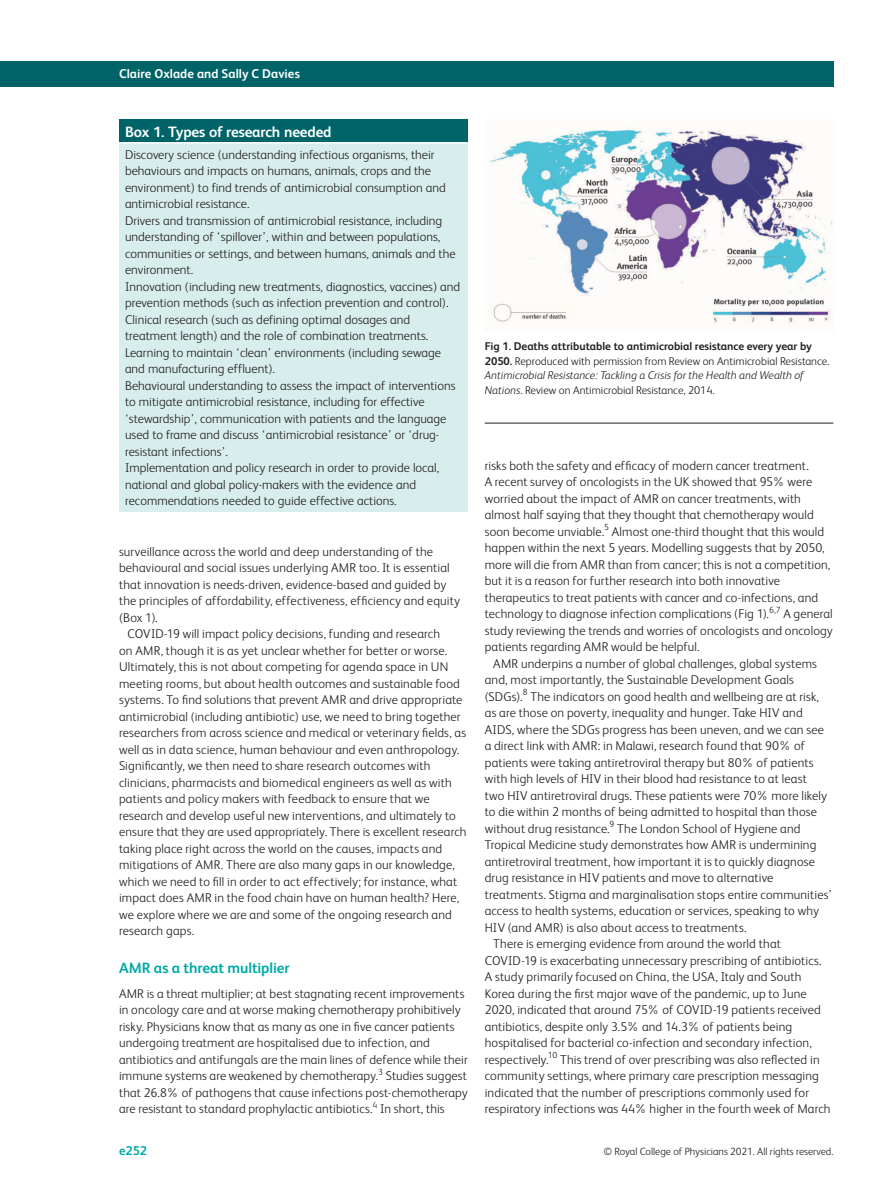
<style>
.page{position:relative;width:893px;height:1191px;background:#fff}
.page>*{position:absolute;margin:0;border:0;box-sizing:border-box;transform-origin:0 0}
.table-wrap_caption_P{font:700 15px "FS Albert";letter-spacing:-.01em;color:#fff}
.body_H1{font:700 15px "FS Albert";letter-spacing:-.01em;color:#00a9a7}
.body_sec_P_Indent{font:300 12.75px/16.5px "FS Albert";letter-spacing:.01em;color:#231f20}
.body_sec_P_noIndent{font:300 12.75px/16.5px "FS Albert";letter-spacing:.01em;color:#231f20}
.tbody_left{font:300 12.75px/16.5px "FS Albert";color:#231f20}
.t1{font:700 12.75px "FS Albert";letter-spacing:.005em;color:#fff}
.t2{font:700 12.75px "FS Albert";color:#00a9a7}
.fig_caption_P_noInde{font:300 11.25px/14.7px "FS Albert";color:#231f20}
.t3{font:300 10.5px "FS Albert";color:#231f20}
.body_sec_P_noIndent-2{font:300 8.85px "FS Albert";color:#231f20}
.body_sec_P_Indent-2{font:300 8.85px "FS Albert";color:#231f20}
.s1{font-weight:700}
.s2{font-style:italic}
</style>
<div class="page">
<div style="left:0;top:62px;width:833px;height:25px;background:#006368"></div>
<div style="left:119px;top:119px;width:349px;height:24px;background:#006368"></div>
<div style="left:119px;top:143px;width:349px;height:368px;background:#d8eeed"></div>
<hr style="left:119px;top:142px;width:349px;height:2px;background:#fff">
<hr style="left:485px;top:423px;width:348px;height:1px;background:#231f20">
<img style="left:489px;top:126px;width:345px;height:198px">
<p class="t1" style="left:119px;top:66px;width:182px">Claire Oxlade and Sally C Davies</p>
<p class="table-wrap_caption_P" style="left:125px;top:123px;width:208px">Box 1. Types of research needed</p>
<p class="tbody_left" style="left:125px;top:146px;width:322px">Discovery science (understanding infectious organisms, their behaviours and impacts on humans, animals, crops and the environment) to find trends of antimicrobial consumption and antimicrobial resistance.</p>
<p class="tbody_left" style="left:125px;top:212px;width:332px">Drivers and transmission of antimicrobial resistance, including understanding of ‘spillover’, within and between populations, communities or settings, and between humans, animals and the environment.</p>
<p class="tbody_left" style="left:125px;top:278px;width:337px">Innovation (including new treatments, diagnostics, vaccines) and prevention methods (such as infection prevention and control).</p>
<p class="tbody_left" style="left:125px;top:311px;width:305px">Clinical research (such as defining optimal dosages and treatment length) and the role of combination treatments.</p>
<p class="tbody_left" style="left:125px;top:344px;width:318px">Learning to maintain ‘clean’ environments (including sewage and manufacturing effluent).</p>
<p class="tbody_left" style="left:125px;top:377px;width:332px">Behavioural understanding to assess the impact of interventions to mitigate antimicrobial resistance, including for effective ‘stewardship’, communication with patients and the language used to frame and discuss ‘antimicrobial resistance’ or ‘drug&shy;resistant infections’.</p>
<p class="tbody_left" style="left:125px;top:460px;width:316px">Implementation and policy research in order to provide local, national and global policy-makers with the evidence and recommendations needed to guide effective actions.</p>
<p class="body_sec_P_Indent" style="left:119px;top:543px;width:342px">surveillance across the world and deep understanding of the behavioural and social issues underlying AMR too. It is essential that innovation is needs-driven, evidence-based and guided by the principles of affordability, effectiveness, efficiency and equity (Box 1).</p>
<p class="body_sec_P_Indent" style="left:119px;top:625px;width:349px;text-indent:9px">COVID-19 will impact policy decisions, funding and research<br>on AMR, though it is as yet unclear whether for better or worse.<br>Ultimately, this is not about competing for agenda space in UN meeting rooms, but about health outcomes and sustainable food systems. To find solutions that prevent AMR and drive appropriate antimicrobial (including antibiotic) use, we need to bring together researchers from across science and medical or veterinary fields, as well as in data science, human behaviour and even anthropology.<br>Significantly, we then need to share research outcomes with clinicians, pharmacists and biomedical engineers as well as with patients and policy makers with feedback to ensure that we research and develop useful new interventions, and ultimately to ensure that they are used appropriately. There is excellent research taking place right across the world on the causes, impacts and mitigations of AMR. There are also many gaps in our knowledge, which we need to fill in order to act effectively; for instance, what impact does AMR in the food chain have on human health? Here, we explore where we are and some of the ongoing research and research gaps.</p>
<p class="body_H1" style="left:119px;top:959px;width:172px">AMR as a threat multiplier</p>
<p class="body_sec_P_noIndent" style="left:119px;top:985px;width:350px">AMR is a threat multiplier; at best stagnating recent improvements in oncology care and at worse making chemotherapy prohibitively risky. Physicians know that as many as one in five cancer patients undergoing treatment are hospitalised due to infection, and antibiotics and antifungals are the main lines of defence while their immune systems are weakened by chemotherapy.</p>
<p class="body_sec_P_noIndent-2" style="left:378px;top:1066px;width:6px">3</p>
<p class="body_sec_P_noIndent" style="left:119px;top:1067px;width:350px;text-align:justify;text-indent:267px">Studies suggest that 26.8% of pathogens that cause infections post-chemotherapy are resistant to standard prophylactic antibiotics.<sup>4</sup> In short, this</p>
<p class="fig_caption_P_noInde" style="left:485px;top:339px;width:346px"><span class="s1">Fig 1. Deaths attributable to antimicrobial resistance every year by 2050.</span> Reproduced with permission from Review on Antimicrobial Resistance.<br><span class="s2">Antimicrobial Resistance: Tackling a Crisis for the Health and Wealth of Nations</span>. Review on Antimicrobial Resistance, 2014.</p>
<p class="body_sec_P_noIndent" style="left:485px;top:457px;width:330px">risks both the safety and efficacy of modern cancer treatment.<br>A recent survey of oncologists in the UK showed that 95% were worried about the impact of AMR on cancer treatments, with almost half saying that they thought that chemotherapy would soon become unviable.</p>
<p class="body_sec_P_noIndent-2" style="left:604px;top:522px;width:6px">5</p>
<p class="body_sec_P_noIndent" style="left:485px;top:523px;width:347px;text-indent:127px">Almost one-third thought that this would happen within the next 5 years. Modelling suggests that by 2050, more will die from AMR than from cancer; this is not a competition, but it is a reason for further research into both innovative therapeutics to treat patients with cancer and co-infections, and technology to diagnose infection complications (Fig 1).</p>
<p class="body_sec_P_noIndent-2" style="left:769px;top:604px;width:13px">6,7</p>
<p class="body_sec_P_noIndent" style="left:485px;top:605px;width:350px;text-align:justify;text-indent:299px">A general study reviewing the trends and worries of oncologists and oncology patients regarding AMR would be helpful.</p>
<p class="body_sec_P_Indent" style="left:485px;top:655px;width:334px;text-indent:9px">AMR underpins a number of global challenges, global systems and, most importantly, the Sustainable Development Goals (SDGs).</p>
<p class="body_sec_P_Indent-2" style="left:523px;top:687px;width:6px">8</p>
<p class="body_sec_P_Indent" style="left:485px;top:688px;width:349px;text-indent:46px">The indicators on good health and wellbeing are at risk, as are those on poverty, inequality and hunger. Take HIV and AIDS, where the SDGs progress has been uneven, and we can see a direct link with AMR: in Malawi, research found that 90% of patients were taking antiretroviral therapy but 80% of patients with high levels of HIV in their blood had resistance to at least<br>two HIV antiretroviral drugs. These patients were 70% more likely to die within 2 months of being admitted to hospital than those without drug resistance.<sup>9</sup> The London School of Hygiene and Tropical Medicine study demonstrates how AMR is undermining antiretroviral treatment, how important it is to quickly diagnose drug resistance in HIV patients and move to alternative treatments. Stigma and marginalisation stops entire communities’ access to health systems, education or services, speaking to why HIV (and AMR) is also about access to treatments.</p>
<p class="body_sec_P_Indent" style="left:485px;top:935px;width:338px;text-indent:9px">There is emerging evidence from around the world that COVID-19 is exacerbating unnecessary prescribing of antibiotics.<br>A study primarily focused on China, the USA, Italy and South Korea during the first major wave of the pandemic, up to June 2020, indicated that around 75% of COVID-19 patients received antibiotics, despite only 3.5% and 14.3% of patients being hospitalised for bacterial co-infection and secondary infection, respectively.</p>
<p class="body_sec_P_Indent-2" style="left:548px;top:1050px;width:11px">10</p>
<p class="body_sec_P_Indent" style="left:485px;top:1051px;width:347px;text-indent:75px">This trend of over prescribing was also reflected in community settings, where primary care prescription messaging indicated that the number of prescriptions commonly used for respiratory infections was 44% higher in the fourth week of March</p>
<p class="t2" style="left:119px;top:1143px;width:30px">e252</p>
<p class="t3" style="left:604px;top:1145px;width:231px">© Royal College of Physicians 2021. All rights reserved.</p>
</div>
